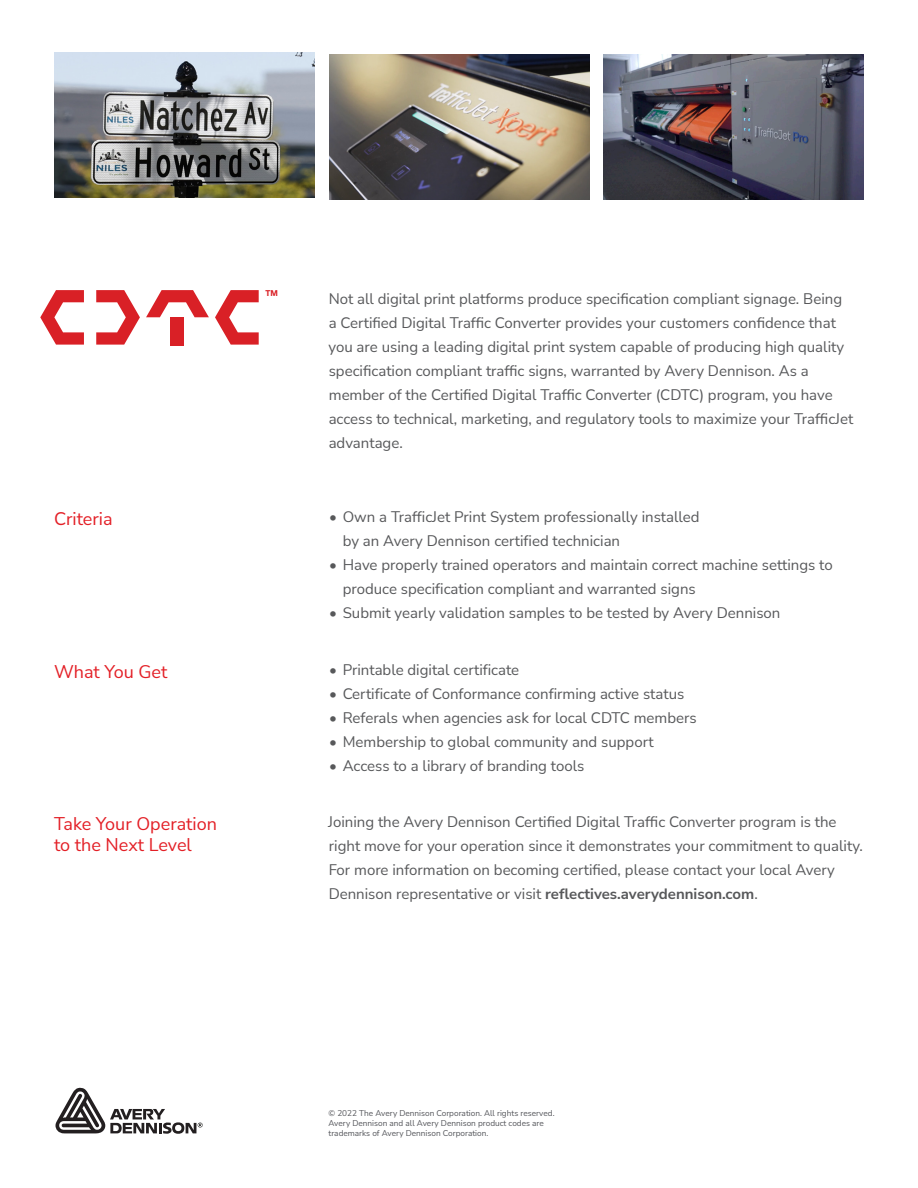
<style>
.page{position:relative;width:918px;height:1188px;background:#fff}
.page>*{position:absolute;margin:0;border:0;box-sizing:border-box;transform-origin:0 0}
.t1{font:18px/21.6px "Nunito Sans";color:#e31f26}
.t2{font:15px/24px "Nunito Sans";color:#57585a}
.t3{font:8.25px "Nunito Sans";color:#54555a}
.t4{font:700 8.25px "Helvetica Neue LT Std";color:#d92026}
.s1{font-weight:700}
</style>
<div class="page">
<svg style="left:55px;top:1087px;width:148px;height:47px"></svg>
<svg style="left:40px;top:290px;width:44px;height:55px"></svg>
<svg style="left:215px;top:290px;width:44px;height:55px"></svg>
<svg style="left:96px;top:290px;width:44px;height:55px"></svg>
<svg style="left:146px;top:290px;width:63px;height:27px"></svg>
<div style="left:171px;top:317px;width:13px;height:29px;background:#d92026"></div>
<img style="left:54px;top:53px;width:261px;height:145px">
<img style="left:604px;top:54px;width:260px;height:145px">
<img style="left:329px;top:54px;width:261px;height:145px">
<p class="t4" style="left:266px;top:288px;width:14px">TM</p>
<p class="t2" style="left:328px;top:287px;width:526px">Not all digital print platforms produce specification compliant signage. Being a Certified Digital Traffic Converter provides your customers confidence that you are using a leading digital print system capable of producing high quality specification compliant traffic signs, warranted by Avery Dennison. As a member of the Certified Digital Traffic Converter (CDTC) program, you have access to technical, marketing, and regulatory tools to maximize your TrafficJet advantage.</p>
<p class="t1" style="left:54px;top:508px;width:60px">Criteria</p>
<p class="t2" style="left:343px;top:505px;width:358px;text-indent:-14px">• Own a TrafficJet Print System professionally installed by an Avery Dennison certified technician</p>
<p class="t2" style="left:343px;top:553px;width:491px;text-indent:-14px">• Have properly trained operators and maintain correct machine settings to produce specification compliant and warranted signs</p>
<p class="t2" style="left:329px;top:601px;width:453px">• Submit yearly validation samples to be tested by Avery Dennison</p>
<p class="t1" style="left:54px;top:660px;width:115px">What You Get</p>
<p class="t2" style="left:329px;top:657px;width:192px">• Printable digital certificate</p>
<p class="t2" style="left:329px;top:681px;width:357px">• Certificate of Conformance confirming active status</p>
<p class="t2" style="left:329px;top:705px;width:369px">• Referals when agencies ask for local CDTC members</p>
<p class="t2" style="left:329px;top:729px;width:326px">• Membership to global community and support</p>
<p class="t2" style="left:329px;top:753px;width:257px">• Access to a library of branding tools</p>
<p class="t1" style="left:54px;top:812px;width:164px">Take Your Operation to the Next Level</p>
<p class="t2" style="left:328px;top:809px;width:536px">Joining the Avery Dennison Certified Digital Traffic Converter program is the right move for your operation since it demonstrates your commitment to quality.<br>For more information on becoming certified, please contact your local Avery Dennison representative or visit <span class="s1">reflectives.averydennison.com</span>.</p>
<p class="t3" style="left:328px;top:1108px;width:228px">© 2022 The Avery Dennison Corporation. All rights reserved.</p>
<p class="t3" style="left:328px;top:1118px;width:217px">Avery Dennison and all Avery Dennison product codes are</p>
<p class="t3" style="left:328px;top:1128px;width:161px">trademarks of Avery Dennison Corporation.</p>
</div>
